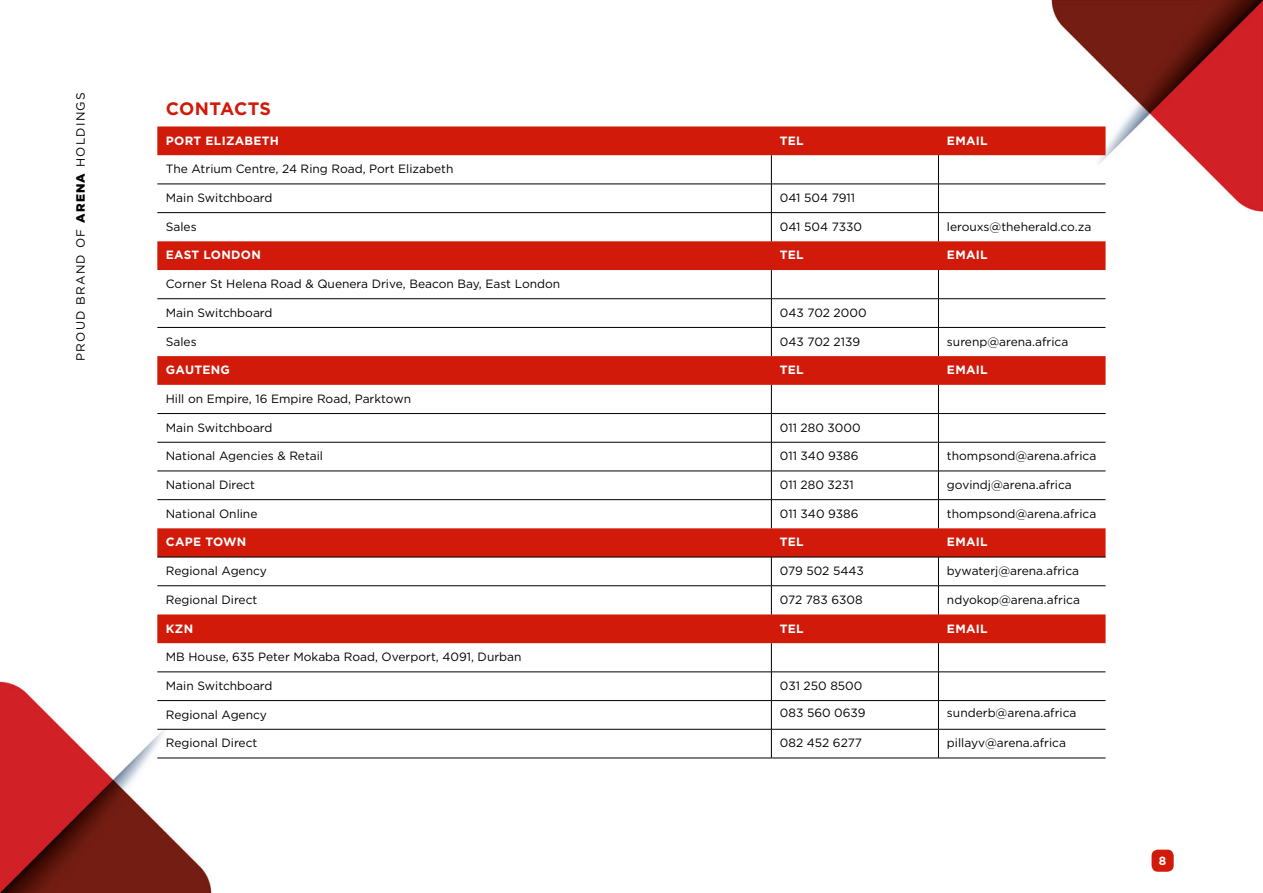
<style>
.page{position:relative;width:1263px;height:893px;background:#fff}
.page>*{position:absolute;margin:0;border:0;box-sizing:border-box;transform-origin:0 0}
.t1{font:700 18px "Gotham";letter-spacing:.01em;color:#d11a0a}
.t2{font:12px "Gotham";color:#000}
.t3{font:700 12px "Gotham";letter-spacing:.025em;color:#fff}
.t4{font:12px "Gotham";letter-spacing:.1em;color:#000}
.t5{font:700 11.85px "Gotham";color:#fff}
.s1{font-weight:900}
</style>
<div class="page">
<img style="left:0;top:0;width:1263px;height:893px">
<div style="left:1151px;top:850px;width:23px;height:22px;background:#d11a0a;border-radius:6px"></div>
<svg style="left:157px;top:126px;width:948px;height:517px"></svg>
<hr style="left:157px;top:758px;width:614px;height:1px;background:#000">
<hr style="left:771px;top:758px;width:167px;height:1px;background:#000">
<hr style="left:938px;top:758px;width:167px;height:1px;background:#000">
<hr style="left:157px;top:184px;width:614px;height:1px;background:#000">
<hr style="left:771px;top:184px;width:167px;height:1px;background:#000">
<hr style="left:938px;top:184px;width:167px;height:1px;background:#000">
<hr style="left:157px;top:212px;width:614px;height:1px;background:#000">
<hr style="left:771px;top:212px;width:167px;height:1px;background:#000">
<svg style="left:771px;top:155px;width:1px;height:86px"></svg>
<hr style="left:938px;top:212px;width:167px;height:1px;background:#000">
<svg style="left:938px;top:155px;width:1px;height:86px"></svg>
<hr style="left:157px;top:298px;width:614px;height:1px;background:#000">
<hr style="left:771px;top:298px;width:167px;height:1px;background:#000">
<hr style="left:938px;top:298px;width:167px;height:1px;background:#000">
<hr style="left:157px;top:327px;width:614px;height:1px;background:#000">
<hr style="left:771px;top:327px;width:167px;height:1px;background:#000">
<svg style="left:771px;top:270px;width:1px;height:86px"></svg>
<hr style="left:938px;top:327px;width:167px;height:1px;background:#000">
<svg style="left:938px;top:270px;width:1px;height:86px"></svg>
<hr style="left:157px;top:413px;width:614px;height:1px;background:#000">
<hr style="left:771px;top:413px;width:167px;height:1px;background:#000">
<hr style="left:938px;top:413px;width:167px;height:1px;background:#000">
<hr style="left:157px;top:442px;width:614px;height:1px;background:#000">
<hr style="left:771px;top:442px;width:167px;height:1px;background:#000">
<hr style="left:938px;top:442px;width:167px;height:1px;background:#000">
<hr style="left:157px;top:471px;width:614px;height:1px;background:#000">
<hr style="left:771px;top:471px;width:167px;height:1px;background:#000">
<hr style="left:938px;top:471px;width:167px;height:1px;background:#000">
<hr style="left:157px;top:499px;width:614px;height:1px;background:#000">
<hr style="left:771px;top:499px;width:167px;height:1px;background:#000">
<svg style="left:771px;top:385px;width:1px;height:143px"></svg>
<hr style="left:938px;top:499px;width:167px;height:1px;background:#000">
<svg style="left:938px;top:385px;width:1px;height:143px"></svg>
<hr style="left:157px;top:557px;width:614px;height:1px;background:#000">
<hr style="left:771px;top:557px;width:167px;height:1px;background:#000">
<hr style="left:938px;top:557px;width:167px;height:1px;background:#000">
<hr style="left:157px;top:585px;width:614px;height:1px;background:#000">
<hr style="left:771px;top:585px;width:167px;height:1px;background:#000">
<svg style="left:771px;top:557px;width:1px;height:57px"></svg>
<hr style="left:938px;top:585px;width:167px;height:1px;background:#000">
<svg style="left:938px;top:557px;width:1px;height:57px"></svg>
<hr style="left:157px;top:672px;width:614px;height:1px;background:#000">
<hr style="left:771px;top:672px;width:167px;height:1px;background:#000">
<hr style="left:938px;top:672px;width:167px;height:1px;background:#000">
<hr style="left:157px;top:700px;width:614px;height:1px;background:#000">
<hr style="left:771px;top:700px;width:167px;height:1px;background:#000">
<hr style="left:938px;top:700px;width:167px;height:1px;background:#000">
<hr style="left:157px;top:729px;width:614px;height:1px;background:#000">
<hr style="left:771px;top:729px;width:167px;height:1px;background:#000">
<svg style="left:771px;top:643px;width:1px;height:115px"></svg>
<hr style="left:938px;top:729px;width:167px;height:1px;background:#000">
<svg style="left:938px;top:643px;width:1px;height:115px"></svg>
<p class="t4" style="left:73px;top:361px;width:270px;rotate:-90deg">PROUD BRAND OF <span class="s1">ARENA</span> HOLDINGS</p>
<h1 class="t1" style="left:166px;top:96px;width:107px">CONTACTS</h1>
<p class="t3" style="left:166px;top:132px;width:115px">PORT ELIZABETH</p>
<p class="t3" style="left:780px;top:132px;width:25px">TEL</p>
<p class="t3" style="left:947px;top:132px;width:42px">EMAIL</p>
<p class="t2" style="left:166px;top:161px;width:289px">The Atrium Centre, 24 Ring Road, Port Elizabeth</p>
<p class="t2" style="left:166px;top:190px;width:108px">Main Switchboard</p>
<p class="t2" style="left:780px;top:190px;width:77px">041 504 7911</p>
<p class="t2" style="left:166px;top:219px;width:32px">Sales</p>
<p class="t2" style="left:780px;top:219px;width:84px">041 504 7330</p>
<p class="t2" style="left:947px;top:219px;width:146px">lerouxs@theherald.co.za</p>
<p class="t3" style="left:166px;top:247px;width:96px">EAST LONDON</p>
<p class="t3" style="left:780px;top:247px;width:25px">TEL</p>
<p class="t3" style="left:947px;top:247px;width:42px">EMAIL</p>
<p class="t2" style="left:166px;top:276px;width:396px">Corner St Helena Road &amp; Quenera Drive, Beacon Bay, East London</p>
<p class="t2" style="left:166px;top:305px;width:108px">Main Switchboard</p>
<p class="t2" style="left:780px;top:305px;width:88px">043 702 2000</p>
<p class="t2" style="left:166px;top:334px;width:32px">Sales</p>
<p class="t2" style="left:780px;top:334px;width:82px">043 702 2139</p>
<p class="t2" style="left:947px;top:334px;width:123px">surenp@arena.africa</p>
<p class="t3" style="left:166px;top:362px;width:66px">GAUTENG</p>
<p class="t3" style="left:780px;top:362px;width:25px">TEL</p>
<p class="t3" style="left:947px;top:362px;width:42px">EMAIL</p>
<p class="t2" style="left:166px;top:391px;width:247px">Hill on Empire, 16 Empire Road, Parktown</p>
<p class="t2" style="left:166px;top:420px;width:108px">Main Switchboard</p>
<p class="t2" style="left:780px;top:420px;width:82px">011 280 3000</p>
<p class="t2" style="left:166px;top:448px;width:159px">National Agencies &amp; Retail</p>
<p class="t2" style="left:780px;top:448px;width:80px">011 340 9386</p>
<p class="t2" style="left:947px;top:448px;width:151px">thompsond@arena.africa</p>
<p class="t2" style="left:166px;top:477px;width:91px">National Direct</p>
<p class="t2" style="left:780px;top:477px;width:75px">011 280 3231</p>
<p class="t2" style="left:947px;top:477px;width:126px">govindj@arena.africa</p>
<p class="t2" style="left:166px;top:506px;width:93px">National Online</p>
<p class="t2" style="left:780px;top:506px;width:80px">011 340 9386</p>
<p class="t2" style="left:947px;top:506px;width:151px">thompsond@arena.africa</p>
<p class="t3" style="left:166px;top:534px;width:82px">CAPE TOWN</p>
<p class="t3" style="left:780px;top:534px;width:25px">TEL</p>
<p class="t3" style="left:947px;top:534px;width:42px">EMAIL</p>
<p class="t2" style="left:166px;top:563px;width:103px">Regional Agency</p>
<p class="t2" style="left:780px;top:563px;width:85px">079 502 5443</p>
<p class="t2" style="left:947px;top:563px;width:134px">bywaterj@arena.africa</p>
<p class="t2" style="left:166px;top:592px;width:93px">Regional Direct</p>
<p class="t2" style="left:780px;top:592px;width:84px">072 783 6308</p>
<p class="t2" style="left:947px;top:592px;width:134px">ndyokop@arena.africa</p>
<p class="t3" style="left:166px;top:620px;width:29px">KZN</p>
<p class="t3" style="left:780px;top:620px;width:25px">TEL</p>
<p class="t3" style="left:947px;top:620px;width:42px">EMAIL</p>
<p class="t2" style="left:166px;top:649px;width:357px">MB House, 635 Peter Mokaba Road, Overport, 4091, Durban</p>
<p class="t2" style="left:166px;top:678px;width:108px">Main Switchboard</p>
<p class="t2" style="left:780px;top:678px;width:84px">031 250 8500</p>
<p class="t2" style="left:166px;top:707px;width:103px">Regional Agency</p>
<p class="t2" style="left:780px;top:705px;width:87px">083 560 0639</p>
<p class="t2" style="left:947px;top:705px;width:131px">sunderb@arena.africa</p>
<p class="t2" style="left:166px;top:735px;width:93px">Regional Direct</p>
<p class="t2" style="left:780px;top:735px;width:84px">082 452 6277</p>
<p class="t2" style="left:947px;top:735px;width:120px">pillayv@arena.africa</p>
<p class="t5" style="left:1159px;top:853px;width:9px">8</p>
</div>
